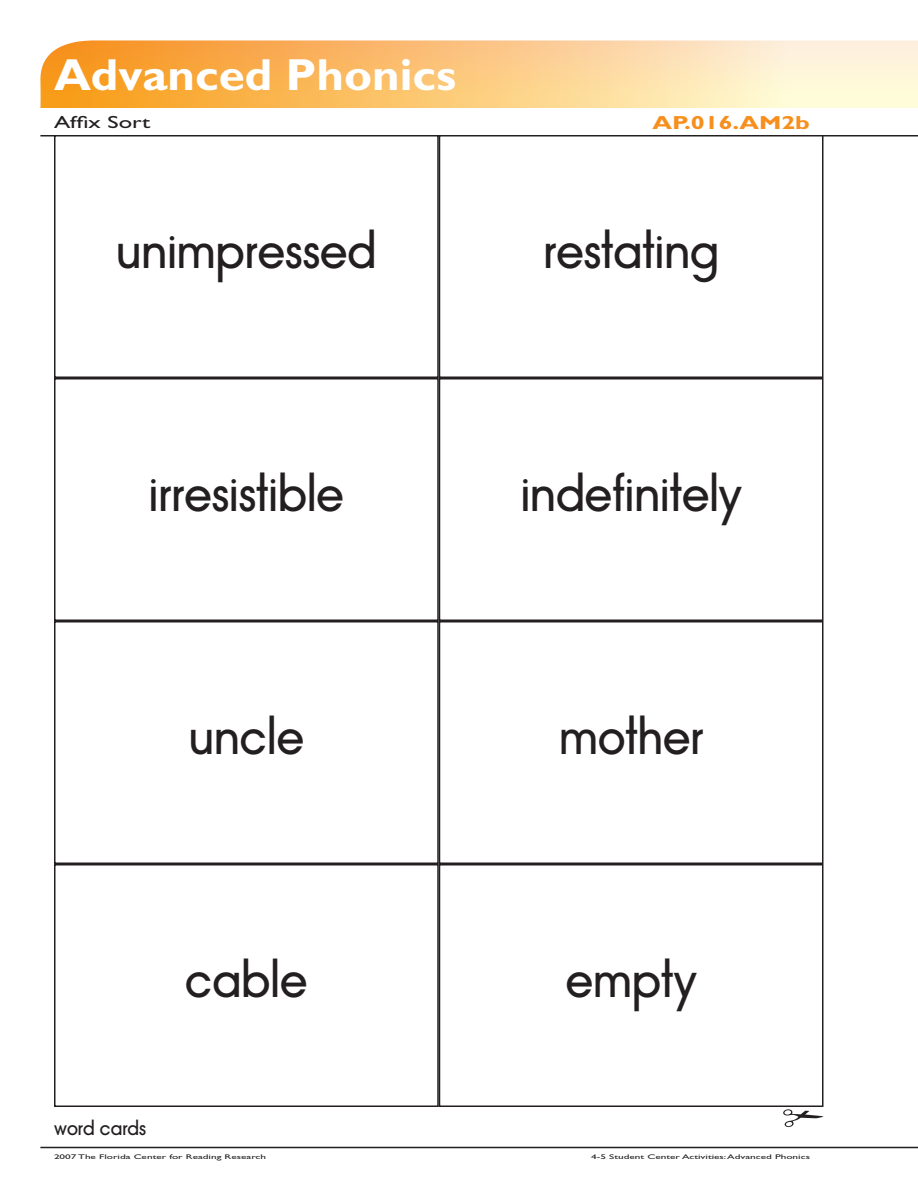
<style>
.page{position:relative;width:918px;height:1188px;background:#fff}
.page>*{position:absolute;margin:0;border:0;box-sizing:border-box;transform-origin:0 0}
.t1{font:45px "Avant Garde Medium Modified";color:#231f20}
.t2{font:700 45px "Gill Sans MT Modified";color:#fff;scale:1.05 1}
.t3{font:700 18.9px "Gill Sans MT Modified";color:#f68f1e;scale:1.33 1}
.t4{font:18px "Avant Garde Medium Modified";color:#231f20}
.t5{font:17.55px "Gill Sans MT Modified";color:#231f20;scale:1.39 1}
.t6{font:6.75px "Gill Sans MT Modified";color:#231f20;scale:1.67 1}
</style>
<div class="page">
<hr style="left:40px;top:1147px;width:878px;height:1px;background:#231f20">
<hr style="left:40px;top:135px;width:878px;height:1px;background:#231f20">
<svg style="left:40px;top:40px;width:878px;height:68px;background:#fbcb84"></svg>
<div style="left:54px;top:135px;width:385px;height:243px;border:2px solid #231f20"></div>
<div style="left:439px;top:378px;width:385px;height:243px;border:2px solid #231f20"></div>
<div style="left:439px;top:135px;width:385px;height:243px;border:2px solid #231f20"></div>
<div style="left:439px;top:621px;width:385px;height:243px;border:2px solid #231f20"></div>
<div style="left:54px;top:378px;width:385px;height:243px;border:2px solid #231f20"></div>
<div style="left:54px;top:621px;width:385px;height:243px;border:2px solid #231f20"></div>
<div style="left:54px;top:864px;width:385px;height:243px;border:2px solid #231f20"></div>
<div style="left:439px;top:864px;width:385px;height:243px;border:2px solid #231f20"></div>
<svg style="left:783px;top:1109px;width:41px;height:18px"></svg>
<h1 class="t2" style="left:54px;top:48px;width:385px">Advanced Phonics</h1>
<p class="t5" style="left:54px;top:112px;width:71px">Affix Sort</p>
<p class="t3" style="left:653px;top:111px;width:120px">AP.016.AM2b</p>
<p class="t1" style="left:116px;top:225px;width:262px">unimpressed</p>
<p class="t1" style="left:543px;top:225px;width:177px">restating</p>
<p class="t1" style="left:149px;top:468px;width:197px">irresistible</p>
<p class="t1" style="left:521px;top:468px;width:223px">indefinitely</p>
<p class="t1" style="left:189px;top:711px;width:117px">uncle</p>
<p class="t1" style="left:559px;top:711px;width:146px">mother</p>
<p class="t1" style="left:185px;top:954px;width:124px">cable</p>
<p class="t4" style="left:54px;top:1118px;width:93px">word cards</p>
<p class="t1" style="left:566px;top:954px;width:132px">empty</p>
<p class="t6" style="left:54px;top:1153px;width:128px">2007 The Florida Center for Reading Research</p>
<p class="t6" style="left:591px;top:1153px;width:132px">4-5 Student Center Activities: Advanced Phonics</p>
</div>
